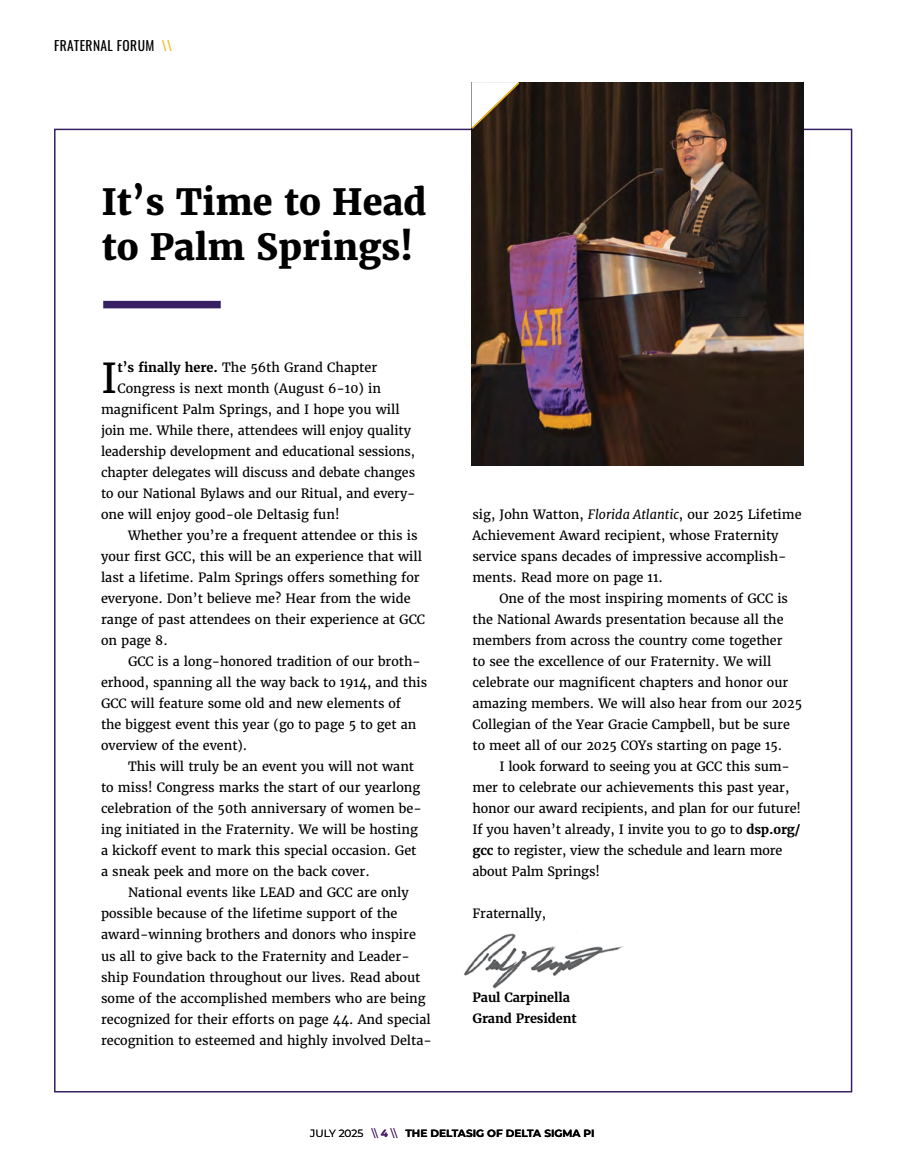
<style>
.page{position:relative;width:905px;height:1175px;background:#fff}
.page>*{position:absolute;margin:0;border:0;box-sizing:border-box;transform-origin:0 0}
.t1{font:40.95px "Merriweather";color:#000}
.t2{font:800 36px/45px "Merriweather";color:#000}
.t3{font:13.5px "Oswald";letter-spacing:.03em;color:#000}
.t4{font:12.75px/21px "Merriweather";color:#000}
.t5{font:700 12.75px/21px "Merriweather";letter-spacing:-.01em;color:#000}
.t6{font:700 10.5px "Montserrat";color:#000}
.t7{font:10.5px "Montserrat";color:#000}
.s1{color:#f6b819}
.s2{font-weight:700}
.s3{font-style:italic}
.s4{color:#4a1e6a}
.s5{font-weight:700;color:#4a1e6a}
</style>
<div class="page">
<div style="left:103px;top:301px;width:118px;height:7px;background:#362063"></div>
<img style="left:464px;top:933px;width:160px;height:56px">
<img style="left:472px;top:82px;width:331px;height:384px">
<svg style="left:470px;top:82px;width:50px;height:48px"></svg>
<p class="t3" style="left:54px;top:34px;width:120px">FRATERNAL FORUM <span class="s1">\\</span></p>
<h2 class="t2" style="left:102px;top:179px;width:326px">It’s Time to Head to Palm Springs!</h2>
<h1 class="t1" style="left:101px;top:353px;width:18px">I</h1>
<p class="t4" style="left:117px;top:357px;width:261px"><span class="s2">t’s finally here.</span> The 56th Grand Chapter</p>
<p class="t4" style="left:117px;top:378px;width:265px">Congress is next month (August 6-10) in</p>
<p class="t4" style="left:101px;top:399px;width:300px">magnificent Palm Springs, and I hope you will</p>
<p class="t4" style="left:101px;top:420px;width:311px">join me. While there, attendees will enjoy quality</p>
<p class="t4" style="left:101px;top:441px;width:315px">leadership development and educational sessions,</p>
<p class="t4" style="left:101px;top:462px;width:315px">chapter delegates will discuss and debate changes</p>
<p class="t4" style="left:101px;top:483px;width:316px">to our National Bylaws and our Ritual, and every-</p>
<p class="t4" style="left:101px;top:504px;width:240px">one will enjoy good-ole Deltasig fun!</p>
<p class="t4" style="left:128px;top:525px;width:291px">Whether you’re a frequent attendee or this is</p>
<p class="t4" style="left:101px;top:546px;width:322px">your first GCC, this will be an experience that will</p>
<p class="t4" style="left:101px;top:567px;width:320px">last a lifetime. Palm Springs offers something for</p>
<p class="t4" style="left:101px;top:588px;width:311px">everyone. Don’t believe me? Hear from the wide</p>
<p class="t4" style="left:101px;top:609px;width:326px">range of past attendees on their experience at GCC</p>
<p class="t4" style="left:101px;top:630px;width:68px">on page 8.</p>
<p class="t4" style="left:128px;top:651px;width:294px">GCC is a long-honored tradition of our broth-</p>
<p class="t4" style="left:101px;top:672px;width:328px">erhood, spanning all the way back to 1914, and this</p>
<p class="t4" style="left:101px;top:693px;width:301px">GCC will feature some old and new elements of</p>
<p class="t4" style="left:101px;top:714px;width:317px">the biggest event this year (go to page 5 to get an</p>
<p class="t4" style="left:101px;top:735px;width:148px">overview of the event).</p>
<p class="t4" style="left:128px;top:756px;width:288px">This will truly be an event you will not want</p>
<p class="t4" style="left:101px;top:777px;width:321px">to miss! Congress marks the start of our yearlong</p>
<p class="t4" style="left:101px;top:798px;width:322px">celebration of the 50th anniversary of women be-</p>
<p class="t4" style="left:101px;top:819px;width:318px">ing initiated in the Fraternity. We will be hosting</p>
<p class="t4" style="left:101px;top:840px;width:317px">a kickoff event to mark this special occasion. Get</p>
<p class="t4" style="left:101px;top:861px;width:270px">a sneak peek and more on the back cover.</p>
<p class="t4" style="left:128px;top:882px;width:282px">National events like LEAD and GCC are only</p>
<p class="t4" style="left:101px;top:903px;width:298px">possible because of the lifetime support of the</p>
<p class="t4" style="left:101px;top:924px;width:316px">award-winning brothers and donors who inspire</p>
<p class="t4" style="left:101px;top:945px;width:310px">us all to give back to the Fraternity and Leader-</p>
<p class="t4" style="left:101px;top:966px;width:321px">ship Foundation throughout our lives. Read about</p>
<p class="t4" style="left:101px;top:987px;width:326px">some of the accomplished members who are being</p>
<p class="t4" style="left:101px;top:1008px;width:331px">recognized for their efforts on page 44. And special</p>
<p class="t4" style="left:101px;top:1029px;width:332px">recognition to esteemed and highly involved Delta-</p>
<p class="t4" style="left:472px;top:504px;width:331px">sig, John Watton, <span class="s3">Florida Atlantic</span>, our 2025 Lifetime Achievement Award recipient, whose Fraternity service spans decades of impressive accomplish&shy;ments. Read more on page 11.</p>
<p class="t4" style="left:472px;top:588px;width:331px;text-indent:27px">One of the most inspiring moments of GCC is the National Awards presentation because all the members from across the country come together<br>to see the excellence of our Fraternity. We will celebrate our magnificent chapters and honor our amazing members. We will also hear from our 2025<br>Collegian of the Year Gracie Campbell, but be sure to meet all of our 2025 COYs starting on page 15.</p>
<p class="t4" style="left:472px;top:756px;width:330px;text-indent:27px">I look forward to seeing you at GCC this sum&shy;mer to celebrate our achievements this past year, honor our award recipients, and plan for our future!<br>If you haven’t already, I invite you to go to <span class="s2">dsp.org/ gcc</span> to register, view the schedule and learn more about Palm Springs!</p>
<p class="t4" style="left:472px;top:903px;width:75px">Fraternally,</p>
<p class="t5" style="left:472px;top:987px;width:106px">Paul Carpinella<br>Grand President</p>
<p class="t7" style="left:310px;top:1125px;width:88px">JULY 2025 <span class="s4">\\</span> <span class="s5">4</span> <span class="s4">\\</span></p>
<p class="t6" style="left:405px;top:1125px;width:191px">THE DELTASIG OF DELTA SIGMA PI</p>
</div>
